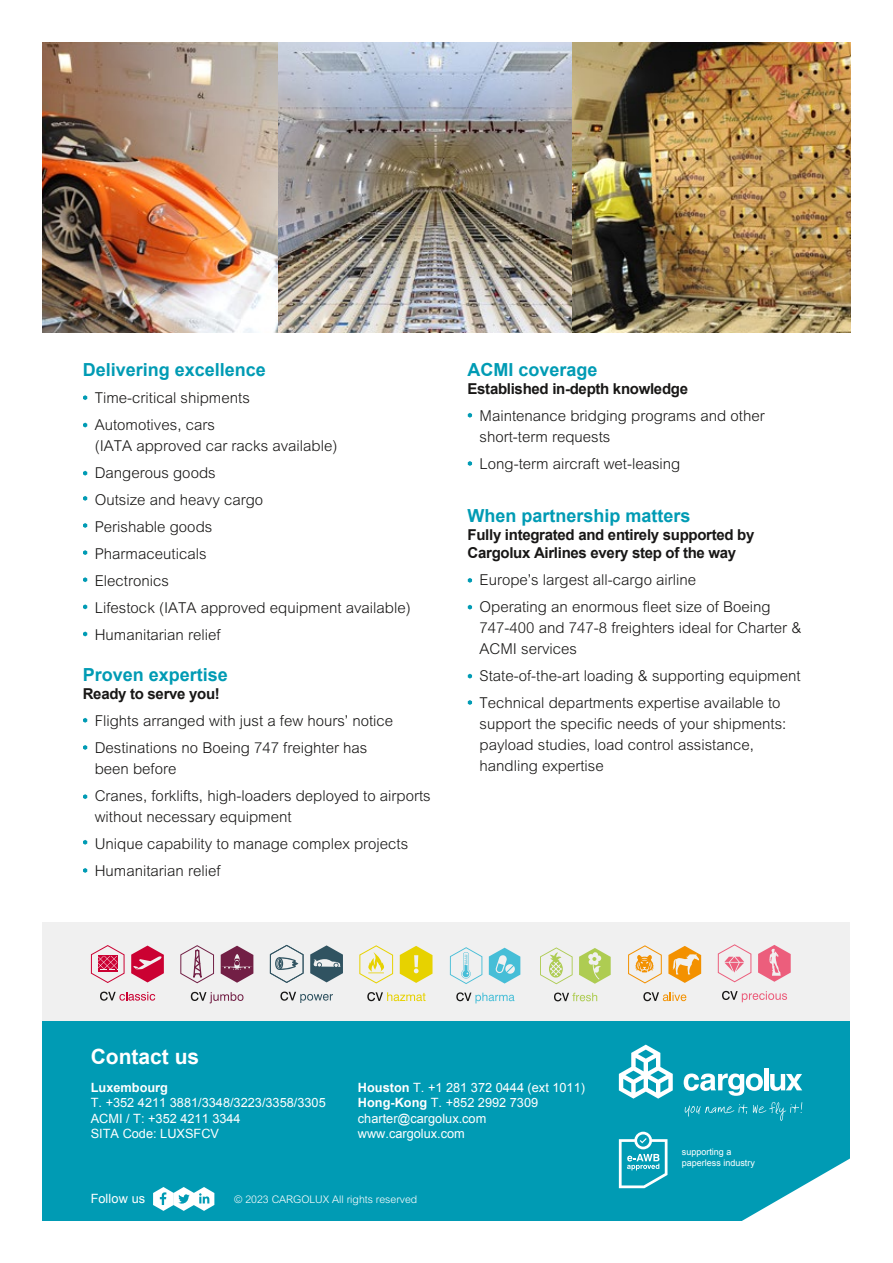
<style>
.page{position:relative;width:893px;height:1263px;background:#fff}
.page>*{position:absolute;margin:0;border:0;box-sizing:border-box;transform-origin:0 0}
.t1{font:700 21px "Arial";color:#fff}
.t2{font:700 18px "Arial";color:#009bb4}
.t3{font:300 15px/27px "Arial MT Std";color:#181716}
.t4{font:700 15px/18px "Arial";letter-spacing:-.02em;color:#181716}
.t5{font:12.75px/15.3px "Arial";color:#fff}
.t6{font:700 12.75px "Arial";color:#fff}
.t7{font:300 10.5px "Arial MT Std";color:#fff}
.t8{font:9px/10.8px "Arial";color:#fff}
.s1{font-weight:700}
</style>
<div class="page">
<div style="left:43px;top:1020px;width:807px;height:200px;background:#009bb4"></div>
<svg style="left:725px;top:1158px;width:125px;height:63px"></svg>
<svg style="left:153px;top:1187px;width:61px;height:24px"></svg>
<svg style="left:619px;top:1044px;width:54px;height:54px"></svg>
<svg style="left:684px;top:1073px;width:79px;height:23px"></svg>
<hr style="left:764px;top:1068px;width:4px;height:22px;background:#fff">
<svg style="left:770px;top:1074px;width:32px;height:17px"></svg>
<svg style="left:685px;top:1104px;width:62px;height:12px"></svg>
<svg style="left:753px;top:1102px;width:49px;height:19px"></svg>
<div style="left:43px;top:922px;width:807px;height:98px;background:#f0f0f0"></div>
<svg style="left:131px;top:945px;width:33px;height:37px"></svg>
<svg style="left:91px;top:945px;width:34px;height:38px"></svg>
<svg style="left:100px;top:991px;width:55px;height:10px"></svg>
<svg style="left:180px;top:945px;width:35px;height:39px"></svg>
<svg style="left:221px;top:946px;width:32px;height:37px"></svg>
<svg style="left:191px;top:992px;width:52px;height:11px"></svg>
<svg style="left:270px;top:945px;width:34px;height:38px"></svg>
<svg style="left:280px;top:991px;width:53px;height:12px"></svg>
<svg style="left:310px;top:945px;width:33px;height:37px"></svg>
<svg style="left:400px;top:946px;width:32px;height:37px"></svg>
<svg style="left:359px;top:945px;width:35px;height:39px"></svg>
<svg style="left:367px;top:992px;width:59px;height:9px"></svg>
<svg style="left:450px;top:947px;width:32px;height:37px"></svg>
<svg style="left:489px;top:948px;width:31px;height:35px"></svg>
<svg style="left:456px;top:992px;width:58px;height:11px"></svg>
<svg style="left:579px;top:948px;width:32px;height:36px"></svg>
<svg style="left:540px;top:947px;width:33px;height:37px"></svg>
<svg style="left:554px;top:992px;width:43px;height:9px"></svg>
<svg style="left:628px;top:945px;width:73px;height:39px"></svg>
<svg style="left:643px;top:992px;width:43px;height:9px"></svg>
<svg style="left:718px;top:944px;width:34px;height:39px"></svg>
<svg style="left:758px;top:945px;width:33px;height:37px"></svg>
<svg style="left:722px;top:991px;width:65px;height:11px"></svg>
<svg style="left:619px;top:1132px;width:48px;height:56px"></svg>
<svg style="left:83px;top:395px;width:4px;height:5px"></svg>
<svg style="left:83px;top:423px;width:4px;height:4px"></svg>
<svg style="left:83px;top:471px;width:4px;height:5px"></svg>
<svg style="left:83px;top:496px;width:4px;height:5px"></svg>
<svg style="left:83px;top:523px;width:4px;height:5px"></svg>
<svg style="left:83px;top:550px;width:4px;height:5px"></svg>
<svg style="left:83px;top:577px;width:4px;height:5px"></svg>
<svg style="left:83px;top:604px;width:4px;height:5px"></svg>
<svg style="left:83px;top:631px;width:4px;height:5px"></svg>
<svg style="left:83px;top:718px;width:4px;height:5px"></svg>
<svg style="left:83px;top:745px;width:4px;height:5px"></svg>
<svg style="left:83px;top:794px;width:4px;height:5px"></svg>
<svg style="left:83px;top:840px;width:4px;height:5px"></svg>
<svg style="left:83px;top:868px;width:4px;height:5px"></svg>
<svg style="left:468px;top:413px;width:4px;height:5px"></svg>
<svg style="left:468px;top:461px;width:4px;height:5px"></svg>
<svg style="left:468px;top:578px;width:4px;height:5px"></svg>
<svg style="left:468px;top:605px;width:4px;height:5px"></svg>
<svg style="left:468px;top:674px;width:4px;height:5px"></svg>
<svg style="left:468px;top:700px;width:4px;height:5px"></svg>
<img style="left:43px;top:42px;width:807px;height:291px">
<p class="t2" style="left:83px;top:357px;width:185px">Delivering excellence</p>
<p class="t3" style="left:95px;top:384px;width:157px">Time-critical shipments<br>Automotives, cars</p>
<p class="t3" style="left:95px;top:432px;width:317px">(IATA approved car racks available)<br>Dangerous goods<br>Outsize and heavy cargo<br>Perishable goods<br>Pharmaceuticals<br>Electronics<br>Lifestock (IATA approved equipment available)<br>Humanitarian relief</p>
<p class="t2" style="left:83px;top:663px;width:147px">Proven expertise</p>
<p class="t4" style="left:83px;top:685px;width:139px">Ready to serve you!</p>
<p class="t3" style="left:95px;top:707px;width:300px">Flights arranged with just a few hours’ notice<br>Destinations no Boeing 747 freighter has</p>
<p class="t3" style="left:95px;top:755px;width:337px">been before<br>Cranes, forklifts, high-loaders deployed to airports</p>
<p class="t3" style="left:95px;top:803px;width:315px">without necessary equipment<br>Unique capability to manage complex projects<br>Humanitarian relief</p>
<p class="t2" style="left:468px;top:357px;width:132px">ACMI coverage</p>
<p class="t4" style="left:468px;top:380px;width:222px">Established in-depth knowledge</p>
<p class="t3" style="left:480px;top:405px;width:287px;line-height:21px">Maintenance bridging programs and other short-term requests</p>
<p class="t3" style="left:480px;top:450px;width:202px">Long-term aircraft wet-leasing</p>
<p class="t2" style="left:468px;top:504px;width:225px">When partnership matters</p>
<p class="t4" style="left:468px;top:526px;width:288px">Fully integrated and entirely supported by<br>Cargolux Airlines every step of the way</p>
<p class="t3" style="left:480px;top:566px;width:292px">Europe’s largest all-cargo airline<br>Operating an enormous fleet size of Boeing</p>
<p class="t3" style="left:480px;top:617px;width:323px;line-height:21px">747-400 and 747-8 freighters ideal for Charter &amp;<br>ACMI services</p>
<p class="t3" style="left:480px;top:662px;width:322px">State-of-the-art loading &amp; supporting equipment<br>Technical departments expertise available to</p>
<p class="t3" style="left:480px;top:713px;width:308px;line-height:21px">support the specific needs of your shipments: payload studies, load control assistance, handling expertise</p>
<h1 class="t1" style="left:91px;top:1043px;width:110px">Contact us</h1>
<p class="t6" style="left:91px;top:1079px;width:79px">Luxembourg</p>
<p class="t5" style="left:91px;top:1095px;width:236px">T. +352 4211 3881/3348/3223/3358/3305<br>ACMI / T: +352 4211 3344<br>SITA Code: LUXSFCV</p>
<p class="t5" style="left:358px;top:1080px;width:229px"><span class="s1">Houston</span> T. +1 281 372 0444 (ext 1011)<br><span class="s1">Hong-Kong</span> T. +852 2992 7309 charter@cargolux.com www.cargolux.com</p>
<p class="t5" style="left:91px;top:1191px;width:56px">Follow us</p>
<p class="t7" style="left:234px;top:1194px;width:185px">© 2023 CARGOLUX All rights reserved</p>
<p class="t8" style="left:682px;top:1147px;width:75px">supporting a paperless industry</p>
</div>
